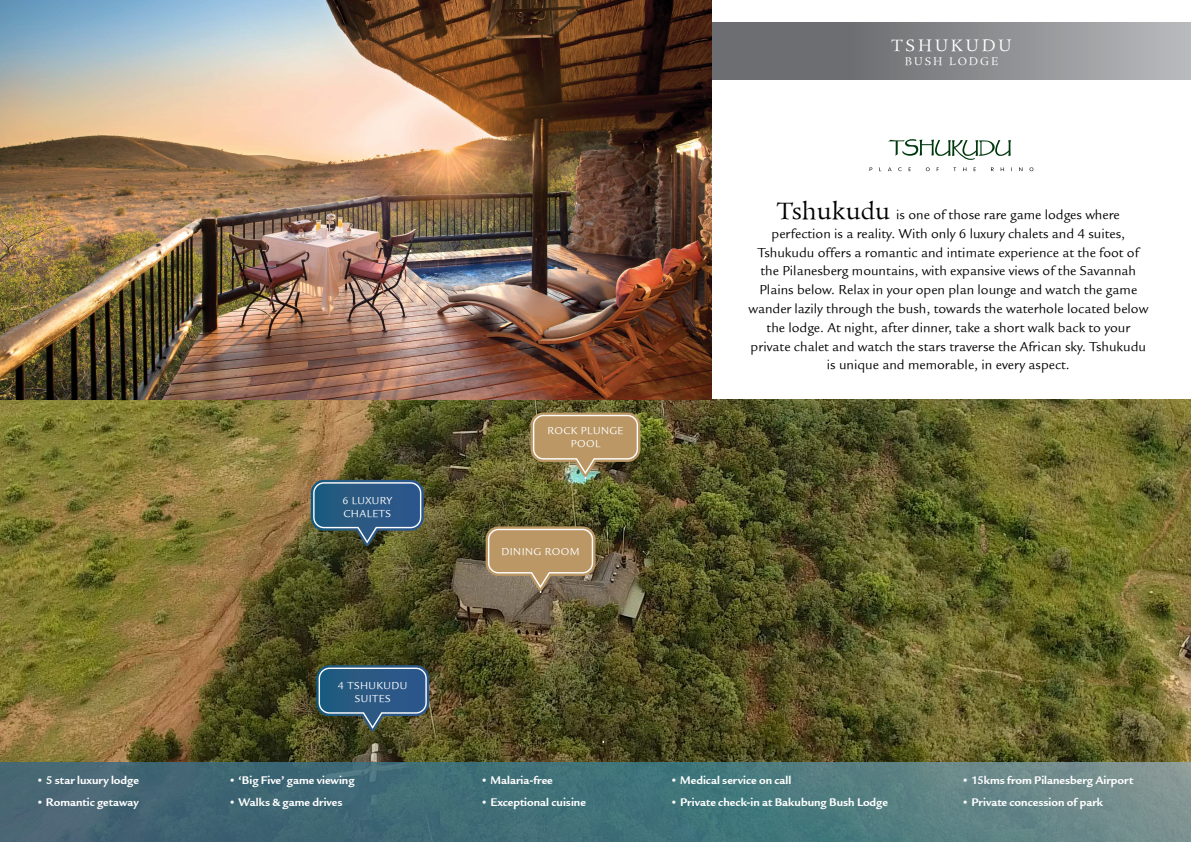
<style>
.page{position:relative;width:1191px;height:842px;background:#fff}
.page>*{position:absolute;margin:0;border:0;box-sizing:border-box;transform-origin:0 0}
.t1{font:18px "Legacy Serif OSITCTT Book";letter-spacing:.16em;color:#fff}
.t2{font:14px/18.8px "Legacy Sans ITCTT Book";color:#000;text-align:center}
.t3{font:12px "Legacy Sans ITCTT Bold";color:#fff}
.t4{font:12px "Legacy Serif OSITCTT Book";letter-spacing:.16em;color:#fff}
.t5{font:11px/13.2px "Legacy Sans ITCTT Book";letter-spacing:.04em;color:#fff;text-align:center}
.s1{font-family:"Legacy Serif OSITCTT Book";font-size:26px}
</style>
<div class="page">
<img style="left:0;top:400px;width:1191px;height:442px">
<div style="left:711px;top:23px;width:480px;height:56px;background:linear-gradient(to right,#5d5e61,#b2b4b6)"></div>
<svg style="left:0;top:763px;width:1191px;height:78px"></svg>
<svg style="left:316px;top:665px;width:113px;height:66px"></svg>
<svg style="left:311px;top:480px;width:113px;height:66px"></svg>
<img style="left:530px;top:412px;width:110px;height:67px">
<svg style="left:485px;top:526px;width:110px;height:67px"></svg>
<svg style="left:1000px;top:167px;width:4px;height:4px"></svg>
<svg style="left:1029px;top:167px;width:4px;height:4px"></svg>
<svg style="left:888px;top:139px;width:123px;height:21px"></svg>
<img style="left:0;top:0;width:711px;height:400px">
<p class="t3" style="left:36px;top:773px;width:104px">• 5 star luxury lodge</p>
<p class="t3" style="left:36px;top:796px;width:104px">• Romantic getaway</p>
<p class="t5" style="left:342px;top:494px;width:51px;text-align:left">6 LUXURY<br>CHALETS</p>
<p class="t5" style="left:338px;top:679px;width:71px">4 TSHUKUDU<br>SUITES</p>
<p class="t3" style="left:229px;top:773px;width:127px">• ‘Big Five’ game viewing</p>
<p class="t3" style="left:229px;top:796px;width:115px">• Walks &amp; game drives</p>
<p class="t5" style="left:547px;top:424px;width:78px">ROCK PLUNGE<br>POOL</p>
<p class="t5" style="left:501px;top:545px;width:80px">DINING ROOM</p>
<p class="t1" style="left:891px;top:35px;width:122px">TSHUKUDU</p>
<p class="t4" style="left:904px;top:55px;width:95px">BUSH LODGE</p>
<p class="t2" style="left:748px;top:205px;width:401px"><span class="s1">Tshukudu</span> is one of those rare game lodges where perfection is a reality. With only 6 luxury chalets and 4 suites, Tshukudu offers a romantic and intimate experience at the foot of the Pilanesberg mountains, with expansive views of the Savannah Plains below. Relax in your open plan lounge and watch the game wander lazily through the bush, towards the waterhole located below the lodge. At night, after dinner, take a short walk back to your private chalet and watch the stars traverse the African sky. Tshukudu is unique and memorable, in every aspect.</p>
<p class="t3" style="left:480px;top:773px;width:74px">• Malaria-free</p>
<p class="t3" style="left:480px;top:796px;width:107px">• Exceptional cuisine</p>
<p class="t3" style="left:670px;top:773px;width:123px">• Medical service on call</p>
<p class="t3" style="left:670px;top:796px;width:219px">• Private check-in at Bakubung Bush Lodge</p>
<p class="t3" style="left:961px;top:773px;width:173px">• 15kms from Pilanesberg Airport</p>
<p class="t3" style="left:961px;top:796px;width:143px">• Private concession of park</p>
</div>
